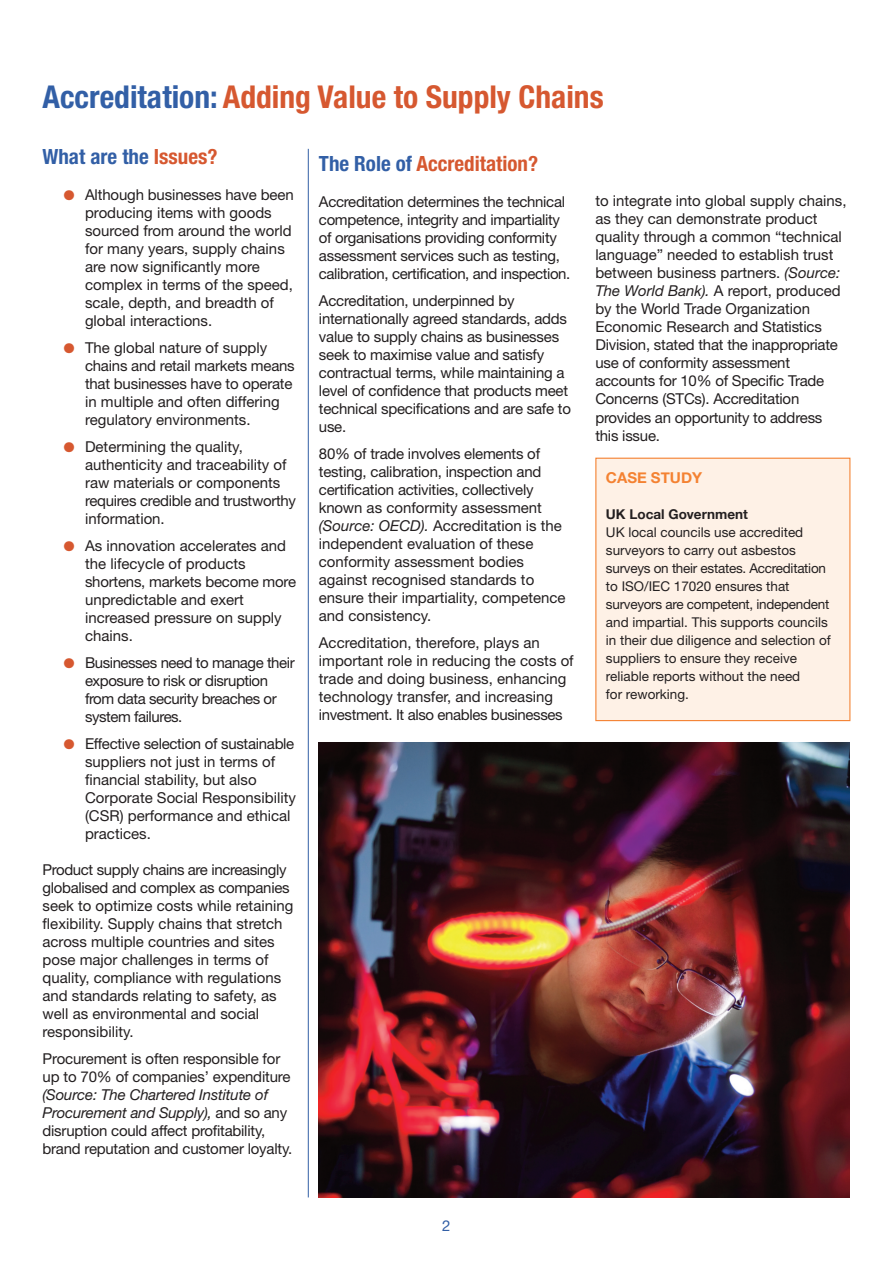
<style>
.page{position:relative;width:893px;height:1263px;background:#fff}
.page>*{position:absolute;margin:0;border:0;box-sizing:border-box;transform-origin:0 0}
.t1{font:700 condensed 31.5px "Helvetica Neue";color:#d65830}
.t2{font:700 condensed 21px "Helvetica Neue";color:#d65830}
.t3{font:700 condensed 21px "Helvetica Neue";color:#325fa6}
.t4{font:15px/18px "Helvetica Neue";color:#231f20}
.t5{font:15px/18px "Helvetica Neue";letter-spacing:-.02em;color:#231f20}
.t6{font:15px/18px "Helvetica Neue";letter-spacing:-.03em;color:#231f20}
.t7{font:700 15px "Helvetica Neue";color:#f48232}
.t8{font:15px "Helvetica Neue";color:#325fa6}
.t9{font:13.5px/18px "Helvetica Neue";color:#231f20}
.t10{font:700 13.5px "Helvetica Neue";color:#231f20}
.s1{color:#325fa6}
.s2{color:#d65830}
.s3{font-family:"Monotype Sorts";font-size:13.5px;color:#d65830}
.s4{font-style:italic}
</style>
<div class="page">
<hr style="left:308px;top:149px;width:1px;height:1048px;background:#325fa6">
<img style="left:318px;top:742px;width:532px;height:455px">
<div style="left:596px;top:459px;width:253px;height:261px;background:#fef1e6"></div>
<div style="left:595px;top:458px;width:255px;height:263px;border:1px solid #f48232"></div>
<h1 class="t1" style="left:43px;top:85px;width:563px"><span class="s1">Accreditation:</span> Adding Value to Supply Chains</h1>
<h2 class="t3" style="left:43px;top:149px;width:177px">What are the <span class="s2">Issues?</span></h2>
<p class="t4" style="left:85px;top:187px;width:210px;text-indent:-21px"><span class="s3">l</span> Although businesses have been producing items with goods sourced from around the world for many years, supply chains are now significantly more complex in terms of the speed, scale, depth, and breadth of global interactions.</p>
<p class="t4" style="left:85px;top:340px;width:211px;text-indent:-21px"><span class="s3">l</span> The global nature of supply chains and retail markets means that businesses have to operate in multiple and often differing regulatory environments.</p>
<p class="t4" style="left:85px;top:439px;width:212px;text-indent:-21px"><span class="s3">l</span> Determining the quality, authenticity and traceability of raw materials or components requires credible and trustworthy information.</p>
<p class="t4" style="left:85px;top:538px;width:213px;text-indent:-21px"><span class="s3">l</span> As innovation accelerates and the lifecycle of products shortens, markets become more unpredictable and exert increased pressure on supply chains.</p>
<p class="t6" style="left:85px;top:655px;width:211px;text-indent:-21px"><span class="s3">l</span> Businesses need to manage their exposure to risk or disruption from data security breaches or system failures.</p>
<p class="t4" style="left:85px;top:736px;width:212px;text-indent:-21px"><span class="s3">l</span> Effective selection of sustainable suppliers not just in terms of financial stability, but also<br>Corporate Social Responsibility (CSR) performance and ethical practices.</p>
<p class="t4" style="left:43px;top:862px;width:252px">Product supply chains are increasingly globalised and complex as companies seek to optimize costs while retaining flexibility. Supply chains that stretch across multiple countries and sites pose major challenges in terms of quality, compliance with regulations and standards relating to safety, as well as environmental and social responsibility.</p>
<p class="t4" style="left:43px;top:1051px;width:250px">Procurement is often responsible for up to 70% of companies’ expenditure</p>
<p class="t4" style="left:43px;top:1087px;width:251px"><span class="s4">(Source: The Chartered Institute of Procurement and Supply),</span> and so any disruption could affect profitability, brand reputation and customer loyalty.</p>
<h2 class="t2" style="left:319px;top:156px;width:221px"><span class="s1">The Role of</span> Accreditation?</h2>
<p class="t5" style="left:319px;top:194px;width:253px">Accreditation determines the technical competence, integrity and impartiality of organisations providing conformity assessment services such as testing, calibration, certification, and inspection.</p>
<p class="t4" style="left:319px;top:293px;width:254px">Accreditation, underpinned by internationally agreed standards, adds value to supply chains as businesses seek to maximise value and satisfy contractual terms, while maintaining a level of confidence that products meet technical specifications and are safe to use.</p>
<p class="t4" style="left:319px;top:446px;width:248px">80% of trade involves elements of testing, calibration, inspection and certification activities, collectively known as conformity assessment <span class="s4">(Source: OECD).</span> Accreditation is the independent evaluation of these conformity assessment bodies against recognised standards to ensure their impartiality, competence and consistency.</p>
<p class="t4" style="left:319px;top:635px;width:256px">Accreditation, therefore, plays an important role in reducing the costs of trade and doing business, enhancing technology transfer, and increasing investment. It also enables businesses</p>
<p class="t4" style="left:595px;top:194px;width:253px">to integrate into global supply chains, as they can demonstrate product quality through a common “technical language” needed to establish trust between business partners. <span class="s4">(Source:<br>The World Bank).</span> A report, produced by the World Trade Organization Economic Research and Statistics Division, stated that the inappropriate use of conformity assessment accounts for 10% of Specific Trade Concerns (STCs). Accreditation provides an opportunity to address this issue.</p>
<p class="t7" style="left:606px;top:468px;width:98px">CASE STUDY</p>
<p class="t10" style="left:606px;top:506px;width:143px">UK Local Government</p>
<p class="t9" style="left:606px;top:524px;width:226px">UK local councils use accredited surveyors to carry out asbestos surveys on their estates. Accreditation to ISO/IEC 17020 ensures that surveyors are competent, independent and impartial. This supports councils in their due diligence and selection of suppliers to ensure they receive reliable reports without the need<br>for reworking.</p>
<p class="t8" style="left:442px;top:1220px;width:10px">2</p>
</div>
